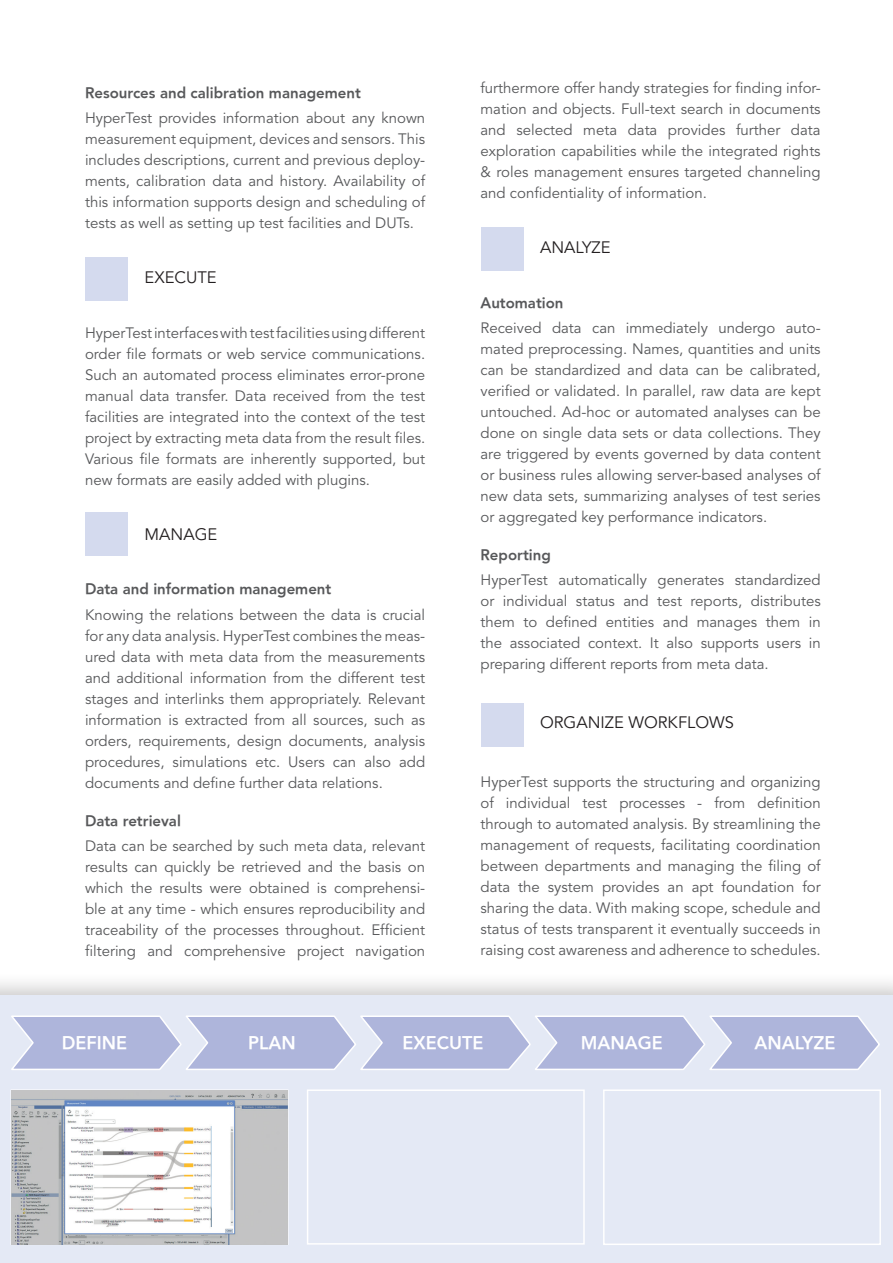
<style>
.page{position:relative;width:893px;height:1263px;background:#fff}
.page>*{position:absolute;margin:0;border:0;box-sizing:border-box;transform-origin:0 0}
.t1{font:800 18px "Avenir";color:#fff}
.t2{font:16.5px "Avenir";color:#231f20}
.t3{font:15px/21px "Avenir";color:#57585a;text-align:justify}
.t4{font:800 15px "Avenir";color:#57585a}
</style>
<div class="page">
<div style="left:482px;top:703px;width:42px;height:44px;background:#d4daee"></div>
<div style="left:0;top:972px;width:893px;height:291px;background:#231f20;opacity:.25"></div>
<div style="left:0;top:995px;width:893px;height:268px;background:#e4e9f5"></div>
<div style="left:85px;top:257px;width:43px;height:44px;background:#d4daee"></div>
<div style="left:85px;top:512px;width:43px;height:44px;background:#d4daee"></div>
<div style="left:482px;top:227px;width:42px;height:44px;background:#d4daee"></div>
<div style="left:307px;top:1089px;width:278px;height:155px;border:2px solid #fff"></div>
<div style="left:603px;top:1089px;width:278px;height:156px;border:2px solid #fff"></div>
<svg style="left:11px;top:1015px;width:869px;height:55px"></svg>
<img style="left:11px;top:1090px;width:277px;height:154px">
<p class="t4" style="left:85px;top:84px;width:277px">Resources and calibration management</p>
<p class="t3" style="left:85px;top:108px;width:342px">HyperTest provides information about any known measurement equipment, devices and sensors. This includes descriptions, current and previous deploy&shy;ments, calibration data and history. Availability of this information supports design and scheduling of tests as well as setting up test facilities and DUTs.</p>
<p class="t2" style="left:145px;top:268px;width:74px">EXECUTE</p>
<p class="t3" style="left:85px;top:322px;width:342px">HyperTest interfaces with test facilities using different order file formats or web service communications.<br>Such an automated process eliminates error-prone manual data transfer. Data received from the test facilities are integrated into the context of the test project by extracting meta data from the result files.<br>Various file formats are inherently supported, but new formats are easily added with plugins.</p>
<p class="t2" style="left:145px;top:524px;width:74px">MANAGE</p>
<p class="t4" style="left:85px;top:580px;width:248px">Data and information management</p>
<p class="t3" style="left:85px;top:604px;width:342px">Knowing the relations between the data is crucial for any data analysis. HyperTest combines the meas&shy;ured data with meta data from the measurements and additional information from the different test stages and interlinks them appropriately. Relevant information is extracted from all sources, such as orders, requirements, design documents, analysis procedures, simulations etc. Users can also add documents and define further data relations.</p>
<p class="t4" style="left:85px;top:811px;width:97px">Data retrieval</p>
<p class="t3" style="left:85px;top:836px;width:342px">Data can be searched by such meta data, relevant results can quickly be retrieved and the basis on which the results were obtained is comprehensi&shy;ble at any time - which ensures reproducibility and traceability of the processes throughout. Efficient filtering and comprehensive project navigation</p>
<p class="t3" style="left:480px;top:78px;width:342px">furthermore offer handy strategies for finding infor&shy;mation and objects. Full-text search in documents and selected meta data provides further data exploration capabilities while the integrated rights &amp; roles management ensures targeted channeling and confidentiality of information.</p>
<p class="t2" style="left:540px;top:238px;width:72px">ANALYZE</p>
<p class="t4" style="left:480px;top:294px;width:85px">Automation</p>
<p class="t3" style="left:480px;top:318px;width:342px">Received data can immediately undergo auto&shy;mated preprocessing. Names, quantities and units can be standardized and data can be calibrated, verified or validated. In parallel, raw data are kept untouched. Ad-hoc or automated analyses can be done on single data sets or data collections. They are triggered by events governed by data content or business rules allowing server-based analyses of new data sets, summarizing analyses of test series or aggregated key performance indicators.</p>
<p class="t4" style="left:480px;top:546px;width:72px">Reporting</p>
<p class="t3" style="left:480px;top:570px;width:342px">HyperTest automatically generates standardized or individual status and test reports, distributes them to defined entities and manages them in the associated context. It also supports users in preparing different reports from meta data.</p>
<p class="t2" style="left:540px;top:713px;width:195px">ORGANIZE WORKFLOWS</p>
<p class="t3" style="left:480px;top:772px;width:342px">HyperTest supports the structuring and organizing of individual test processes - from definition through to automated analysis. By streamlining the management of requests, facilitating coordination between departments and managing the filing of data the system provides an apt foundation for sharing the data. With making scope, schedule and status of tests transparent it eventually succeeds in raising cost awareness and adherence to schedules.</p>
<p class="t1" style="left:62px;top:1032px;width:67px">DEFINE</p>
<p class="t1" style="left:248px;top:1032px;width:49px">PLAN</p>
<p class="t1" style="left:403px;top:1032px;width:82px">EXECUTE</p>
<p class="t1" style="left:581px;top:1032px;width:83px">MANAGE</p>
<p class="t1" style="left:754px;top:1032px;width:82px">ANALYZE</p>
</div>
